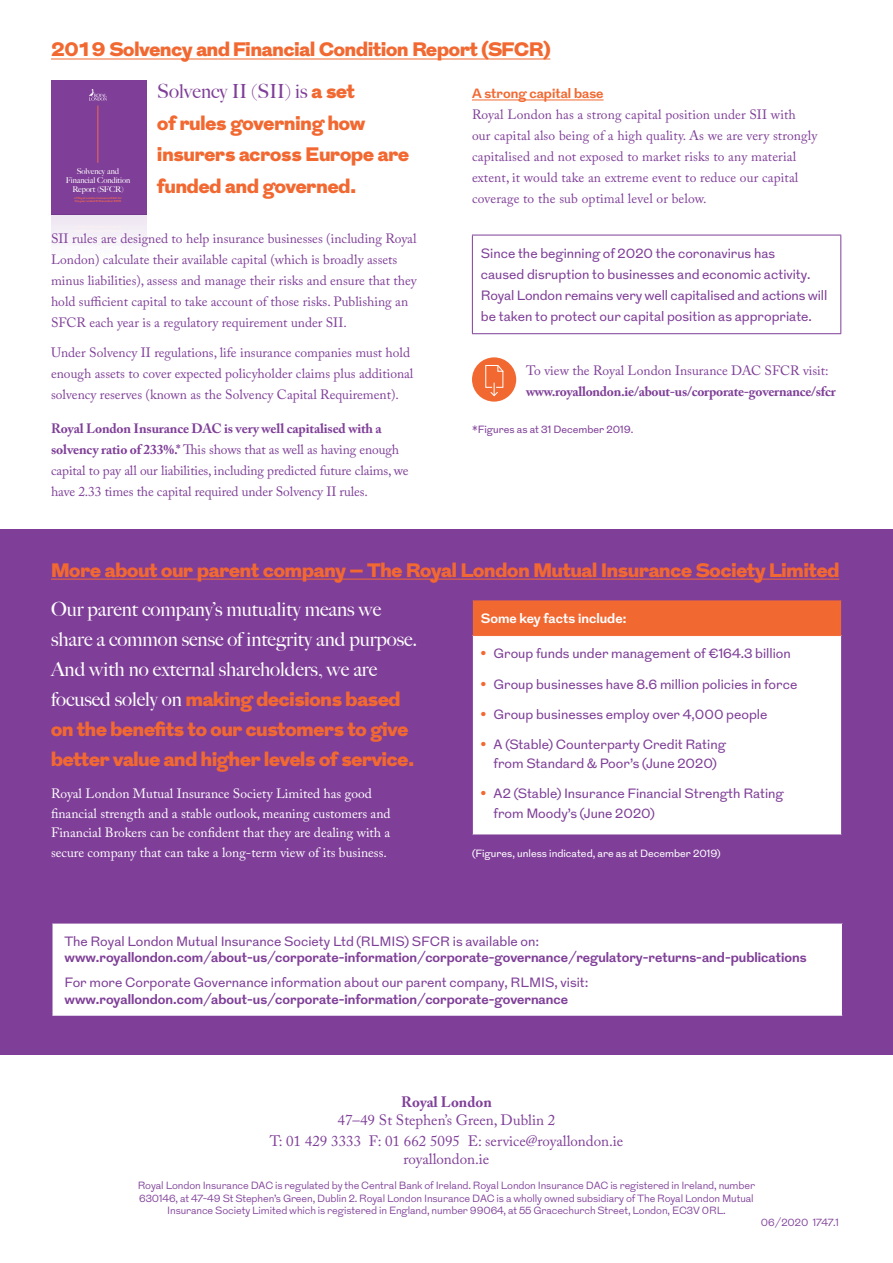
<style>
.page{position:relative;width:893px;height:1263px;background:#fff}
.page>*{position:absolute;margin:0;border:0;box-sizing:border-box;transform-origin:0 0}
.t1{font:900 19.5px/31.5px "Grot";color:#f26831}
.t2{font:500 19.5px/30px "Big Caslon";letter-spacing:-.005em;color:#fff}
.t3{font:500 19.5px "Big Caslon";color:#7f3f98}
.t4{font:15px/21px "Adobe Caslon Pro";color:#7f3f98;text-align:center}
.t5{font:700 15px "Adobe Caslon Pro";color:#7f3f98}
.t6{font:13.5px/21px "Adobe Caslon Pro";color:#7f3f98}
.t7{font:13.5px/21px "Grot";color:#7f3f98}
.t8{font:13.5px/19.5px "Adobe Caslon Pro";color:#fff}
.t9{font:700 13.5px "Grot";color:#7f3f98}
.t10{font:700 13.5px "Adobe Caslon Pro";letter-spacing:-.02em;color:#7f3f98}
.t11{font:700 13.5px "Grot";color:#fff}
.t12{font:700 13.5px "Grot";color:#f26831}
.t13{font:300 10.5px/12.6px "Grot";letter-spacing:-.01em;color:#7f3f98;text-align:center}
.t14{font:10.5px "Grot";color:#fff}
.t15{font:10.5px "Grot";color:#7f3f98}
.t16{font:500 7.95px/9px "Big Caslon";letter-spacing:-.01em;color:#fff;text-align:center}
.t17{font:700 2.85px/3.4px "Grot";letter-spacing:.01em;color:#f2684e}
.s1{font-family:"Grot";font-weight:900;color:#f26831}
.s2{font-weight:700}
.s3{font-family:"Big Caslon";font-weight:500;color:#fff}
.s4{font-weight:700;color:#f26831}
</style>
<div class="page">
<div style="left:51px;top:80px;width:95px;height:134px;background:#7f3f98"></div>
<svg style="left:89px;top:89px;width:18px;height:12px"></svg>
<hr style="left:98px;top:106px;width:1px;height:57px;background:#f2684e">
<div style="left:51px;top:214px;width:95px;height:45px;background:#f5f0f7"></div>
<div style="left:0;top:529px;width:893px;height:525px;background:#7f3f98"></div>
<hr style="left:51px;top:59px;width:499px;height:1px;background:#f26831">
<hr style="left:472px;top:100px;width:132px;height:1px;background:#f26831">
<hr style="left:472px;top:235px;width:369px;height:1px;background:#7f3f98">
<hr style="left:472px;top:235px;width:1px;height:98px;background:#7f3f98">
<hr style="left:840px;top:235px;width:1px;height:98px;background:#7f3f98">
<hr style="left:472px;top:333px;width:369px;height:1px;background:#7f3f98">
<div style="left:472px;top:357px;width:44px;height:45px;background:#f26831;border-radius:50%"></div>
<svg style="left:485px;top:365px;width:19px;height:32px"></svg>
<hr style="left:51px;top:579px;width:788px;height:1px;background:#f26831">
<div style="left:472px;top:600px;width:370px;height:35px;background:#f26831"></div>
<div style="left:472px;top:635px;width:370px;height:200px;background:#fff"></div>
<hr style="left:472px;top:600px;width:1px;height:35px;background:#7f3f98">
<hr style="left:841px;top:600px;width:1px;height:35px;background:#7f3f98">
<hr style="left:472px;top:635px;width:1px;height:199px;background:#7f3f98">
<hr style="left:841px;top:635px;width:1px;height:199px;background:#7f3f98">
<hr style="left:472px;top:834px;width:370px;height:1px;background:#7f3f98">
<hr style="left:473px;top:635px;width:368px;height:1px;background:#f26831">
<div style="left:52px;top:923px;width:791px;height:93px;background:#fff"></div>
<hr style="left:51px;top:923px;width:2px;height:93px;background:#7f3f98">
<hr style="left:842px;top:923px;width:1px;height:93px;background:#7f3f98">
<svg style="left:77px;top:253px;width:42px;height:6px"></svg>
<h1 class="t1" style="left:51px;top:35px;width:501px">2019 Solvency and Financial Condition Report (SFCR)</h1>
<h1 class="t3" style="left:157px;top:75px;width:199px">Solvency II (SII) is <span class="s1">a set</span></h1>
<h1 class="t1" style="left:157px;top:108px;width:253px">of rules governing how insurers across Europe are funded and governed.</h1>
<p class="t6" style="left:51px;top:228px;width:367px">SII rules are designed to help insurance businesses (including Royal London) calculate their available capital (which is broadly assets minus liabilities), assess and manage their risks and ensure that they hold sufficient capital to take account of those risks. Publishing an SFCR each year is a regulatory requirement under SII.</p>
<p class="t6" style="left:51px;top:342px;width:364px">Under Solvency II regulations, life insurance companies must hold enough assets to cover expected policyholder claims plus additional solvency reserves (known as the Solvency Capital Requirement).</p>
<p class="t6" style="left:51px;top:418px;width:359px"><span class="s2">Royal London Insurance DAC is very well capitalised with a solvency ratio of 233%.*</span> This shows that as well as having enough capital to pay all our liabilities, including predicted future claims, we have 2.33 times the capital required under Solvency II rules.</p>
<p class="t12" style="left:472px;top:85px;width:133px">A strong capital base</p>
<p class="t6" style="left:472px;top:104px;width:347px">Royal London has a strong capital position under SII with our capital also being of a high quality. As we are very strongly capitalised and not exposed to market risks to any material extent, it would take an extreme event to reduce our capital coverage to the sub optimal level or below.</p>
<p class="t16" style="left:66px;top:167px;width:66px">Solvency and<br>Financial Condition<br>Report (SFCR)</p>
<p class="t17" style="left:74px;top:196px;width:49px">of Royal London Insurance DAC for the year ended 31 December 2019</p>
<p class="t7" style="left:481px;top:243px;width:348px">Since the beginning of 2020 the coronavirus has<br>caused disruption to businesses and economic activity.<br>Royal London remains very well capitalised and actions will be taken to protect our capital position as appropriate.</p>
<p class="t6" style="left:526px;top:359px;width:304px">To view the Royal London Insurance DAC SFCR visit:</p>
<p class="t10" style="left:526px;top:383px;width:311px">www.royallondon.ie/about-us/corporate-governance/sfcr</p>
<p class="t15" style="left:472px;top:422px;width:163px">*Figures as at 31 December 2019.</p>
<h1 class="t1" style="left:51px;top:555px;width:790px">More about our parent company – The Royal London Mutual Insurance Society Limited</h1>
<h1 class="t2" style="left:51px;top:593px;width:368px">Our parent company’s mutuality means we share a common sense of integrity and purpose.<br>And with no external shareholders, we are</h1>
<h1 class="t1" style="left:51px;top:685px;width:365px;line-height:30px"><span class="s3">focused solely on</span> making decisions based on the benefits to our customers to give better value and higher levels of service.</h1>
<p class="t8" style="left:51px;top:784px;width:341px">Royal London Mutual Insurance Society Limited has good financial strength and a stable outlook, meaning customers and Financial Brokers can be confident that they are dealing with a secure company that can take a long-term view of its business.</p>
<p class="t11" style="left:481px;top:609px;width:147px">Some key facts include:</p>
<p class="t7" style="left:481px;top:643px;width:312px"><span class="s4">•</span> Group funds under management of €164.3 billion</p>
<p class="t7" style="left:481px;top:673px;width:318px"><span class="s4">•</span> Group businesses have 8.6 million policies in force</p>
<p class="t7" style="left:481px;top:704px;width:288px"><span class="s4">•</span> Group businesses employ over 4,000 people</p>
<p class="t7" style="left:481px;top:734px;width:247px;line-height:19.5px;text-align:center"><span class="s4">•</span> A (Stable) Counterparty Credit Rating from Standard &amp; Poor’s (June 2020)</p>
<p class="t7" style="left:494px;top:784px;width:292px;line-height:19.5px;text-indent:-13px"><span class="s4">•</span> A2 (Stable) Insurance Financial Strength Rating from Moody’s (June 2020)</p>
<p class="t14" style="left:472px;top:846px;width:250px">(Figures, unless indicated, are as at December 2019)</p>
<p class="t7" style="left:65px;top:931px;width:476px">The Royal London Mutual Insurance Society Ltd (RLMIS) SFCR is available on:</p>
<p class="t9" style="left:65px;top:949px;width:744px">www.royallondon.com/about-us/corporate-information/corporate-governance/regulatory-returns-and-publications</p>
<p class="t7" style="left:65px;top:972px;width:526px">For more Corporate Governance information about our parent company, RLMIS, visit:</p>
<p class="t9" style="left:65px;top:990px;width:505px">www.royallondon.com/about-us/corporate-information/corporate-governance</p>
<p class="t5" style="left:401px;top:1093px;width:92px">Royal London</p>
<p class="t4" style="left:270px;top:1109px;width:355px">47–49 St Stephen’s Green, Dublin 2<br>T: 01 429 3333 F: 01 662 5095 E: service@royallondon.ie</p>
<p class="t4" style="left:404px;top:1148px;width:87px">royallondon.ie</p>
<p class="t13" style="left:138px;top:1179px;width:619px">Royal London Insurance DAC is regulated by the Central Bank of Ireland. Royal London Insurance DAC is registered in Ireland, number<br>630146, at 47-49 St Stephen’s Green, Dublin 2. Royal London Insurance DAC is a wholly owned subsidiary of The Royal London Mutual<br>Insurance Society Limited which is registered in England, number 99064, at 55 Gracechurch Street, London, EC3V 0RL.</p>
<p class="t13" style="left:761px;top:1216px;width:80px">06/2020 1747.1</p>
</div>
